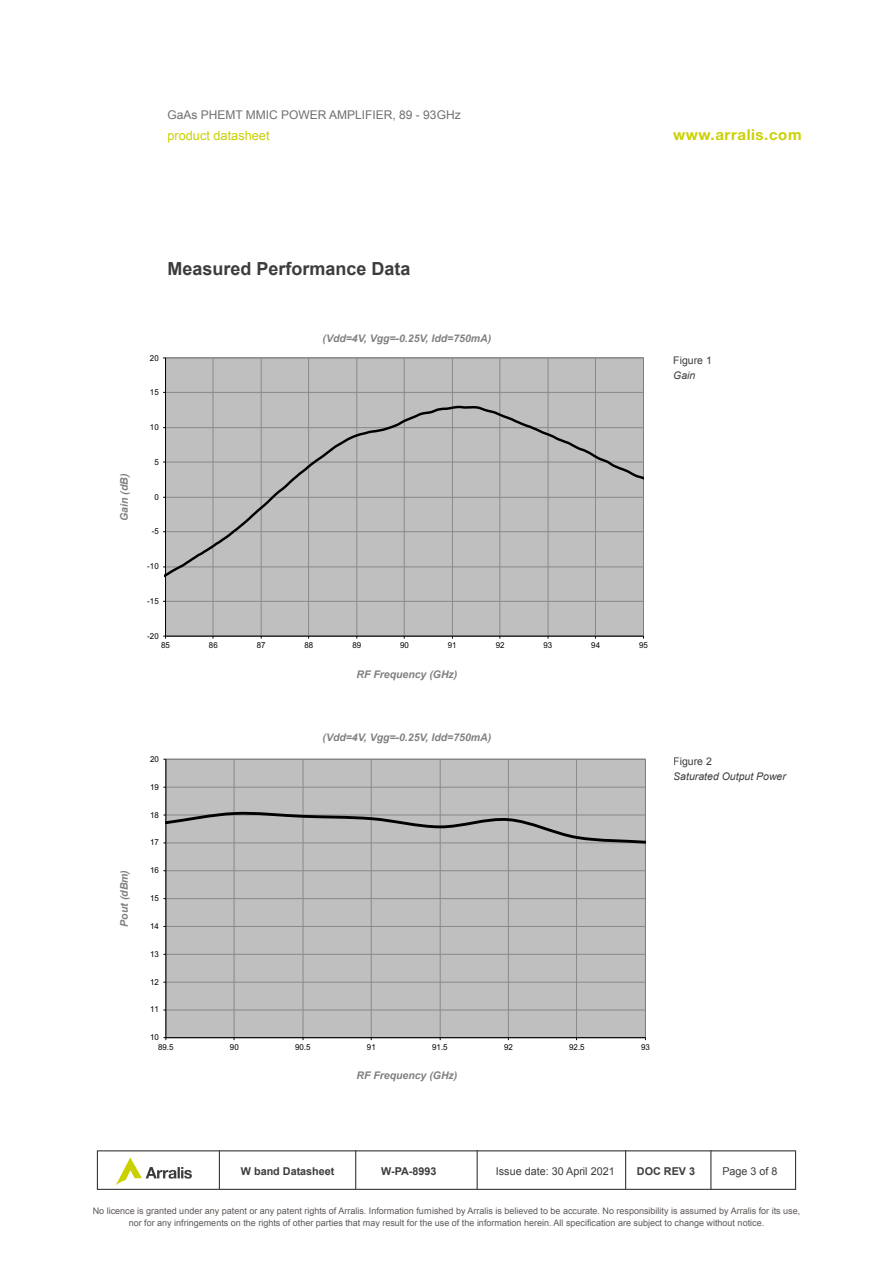
<style>
.page{position:relative;width:893px;height:1263px;background:#fff}
.page>*{position:absolute;margin:0;border:0;box-sizing:border-box;transform-origin:0 0}
.t1{font:700 18px "Arial";color:#3c3c3b}
.t2{font:700 15px "Helvetica Neue";letter-spacing:.04em;color:#cbd000}
.t3{font:12.75px "Arial";color:#cbd000}
.t4{font:12px "Arial";color:#706f6f}
.t5{font:700 10.8px "Arial";color:#3c3c3b}
.t6{font:10.8px "Arial";color:#3c3c3b}
.t7{font:italic 700 10.5px "Arial";color:#818080}
.t8{font:italic 10.5px "Arial";color:#3c3c3b}
.t9{font:10.5px "Arial";color:#3c3c3b}
.t10{font:9px/12px "Arial";color:#5d5856;text-align:center}
.t11{font:8.25px "Arial";color:#000}
.t12{font:8.25px "Arial";color:#000;scale:.96 1}
</style>
<div class="page">
<div style="left:166px;top:358px;width:477px;height:278px;background:#bfbfbf"></div>
<hr style="left:166px;top:392px;width:477px;height:1px;background:#898989">
<hr style="left:213px;top:358px;width:1px;height:278px;background:#898989">
<hr style="left:261px;top:358px;width:1px;height:278px;background:#898989">
<hr style="left:308px;top:358px;width:1px;height:278px;background:#898989">
<hr style="left:356px;top:358px;width:1px;height:278px;background:#898989">
<hr style="left:404px;top:358px;width:1px;height:278px;background:#898989">
<hr style="left:452px;top:358px;width:1px;height:278px;background:#898989">
<hr style="left:499px;top:358px;width:1px;height:278px;background:#898989">
<hr style="left:548px;top:358px;width:1px;height:278px;background:#898989">
<hr style="left:595px;top:358px;width:1px;height:278px;background:#898989">
<hr style="left:165px;top:358px;width:1px;height:278px;background:#000">
<hr style="left:166px;top:636px;width:477px;height:1px;background:#000">
<svg style="left:166px;top:404px;width:478px;height:232px"></svg>
<div style="left:166px;top:759px;width:479px;height:279px;background:#bfbfbf"></div>
<hr style="left:166px;top:1010px;width:479px;height:1px;background:#898989">
<hr style="left:166px;top:982px;width:479px;height:1px;background:#898989">
<hr style="left:166px;top:954px;width:479px;height:1px;background:#898989">
<hr style="left:166px;top:926px;width:479px;height:1px;background:#898989">
<hr style="left:166px;top:898px;width:479px;height:1px;background:#898989">
<hr style="left:166px;top:870px;width:479px;height:1px;background:#898989">
<hr style="left:166px;top:787px;width:479px;height:1px;background:#898989">
<hr style="left:234px;top:759px;width:1px;height:279px;background:#898989">
<hr style="left:303px;top:759px;width:1px;height:279px;background:#898989">
<hr style="left:371px;top:759px;width:1px;height:279px;background:#898989">
<hr style="left:440px;top:759px;width:1px;height:279px;background:#898989">
<hr style="left:508px;top:759px;width:1px;height:279px;background:#898989">
<hr style="left:576px;top:759px;width:1px;height:279px;background:#898989">
<hr style="left:165px;top:759px;width:1px;height:279px;background:#000">
<hr style="left:166px;top:1037px;width:479px;height:1px;background:#000">
<svg style="left:163px;top:809px;width:482px;height:36px"></svg>
<div style="left:97px;top:1150px;width:699px;height:40px;border:1px solid #3c3c3b"></div>
<hr style="left:710px;top:1150px;width:1px;height:39px;background:#3c3c3b">
<hr style="left:219px;top:1150px;width:1px;height:39px;background:#3c3c3b">
<svg style="left:116px;top:1157px;width:76px;height:28px"></svg>
<hr style="left:355px;top:1150px;width:1px;height:39px;background:#3c3c3b">
<hr style="left:477px;top:1150px;width:1px;height:39px;background:#3c3c3b">
<hr style="left:625px;top:1150px;width:1px;height:39px;background:#3c3c3b">
<h3 class="t4" style="left:167px;top:106px;width:295px">GaAs PHEMT MMIC POWER AMPLIFIER, 89 - 93GHz</h3>
<h3 class="t3" style="left:167px;top:127px;width:104px">product datasheet</h3>
<h2 class="t2" style="left:673px;top:125px;width:130px">www.arralis.com</h2>
<h1 class="t1" style="left:167px;top:257px;width:245px">Measured Performance Data</h1>
<p class="t7" style="left:117px;top:521px;width:50px;rotate:-90deg">Gain (dB)</p>
<p class="t12" style="left:150px;top:352px;width:11px">20</p>
<p class="t12" style="left:150px;top:387px;width:11px">15</p>
<p class="t12" style="left:150px;top:421px;width:11px">10</p>
<p class="t12" style="left:154px;top:456px;width:6px">5</p>
<p class="t12" style="left:154px;top:491px;width:6px">0</p>
<p class="t12" style="left:152px;top:526px;width:9px">-5</p>
<p class="t12" style="left:147px;top:561px;width:13px">-10</p>
<p class="t12" style="left:147px;top:595px;width:13px">-15</p>
<p class="t12" style="left:147px;top:630px;width:13px">-20</p>
<p class="t7" style="left:322px;top:332px;width:170px">(Vdd=4V, Vgg=-0.25V, Idd=750mA)</p>
<p class="t12" style="left:161px;top:640px;width:11px">85</p>
<p class="t12" style="left:209px;top:640px;width:11px">86</p>
<p class="t12" style="left:257px;top:640px;width:11px">87</p>
<p class="t12" style="left:305px;top:640px;width:11px">88</p>
<p class="t12" style="left:352px;top:640px;width:11px">89</p>
<p class="t12" style="left:400px;top:640px;width:11px">90</p>
<p class="t12" style="left:448px;top:640px;width:11px">91</p>
<p class="t12" style="left:496px;top:640px;width:11px">92</p>
<p class="t12" style="left:543px;top:640px;width:11px">93</p>
<p class="t12" style="left:591px;top:640px;width:11px">94</p>
<p class="t12" style="left:639px;top:640px;width:11px">95</p>
<p class="t7" style="left:356px;top:668px;width:102px">RF Frequency (GHz)</p>
<p class="t7" style="left:117px;top:927px;width:59px;rotate:-90deg">Pout (dBm)</p>
<p class="t11" style="left:150px;top:753px;width:10px">20</p>
<p class="t11" style="left:150px;top:781px;width:10px">19</p>
<p class="t11" style="left:150px;top:809px;width:10px">18</p>
<p class="t11" style="left:150px;top:837px;width:10px">17</p>
<p class="t11" style="left:150px;top:865px;width:10px">16</p>
<p class="t11" style="left:150px;top:892px;width:10px">15</p>
<p class="t11" style="left:150px;top:920px;width:10px">14</p>
<p class="t11" style="left:150px;top:948px;width:10px">13</p>
<p class="t11" style="left:150px;top:976px;width:10px">12</p>
<p class="t11" style="left:150px;top:1004px;width:10px">11</p>
<p class="t11" style="left:150px;top:1032px;width:10px">10</p>
<p class="t7" style="left:322px;top:731px;width:170px">(Vdd=4V, Vgg=-0.25V, Idd=750mA)</p>
<p class="t11" style="left:158px;top:1041px;width:17px">89.5</p>
<p class="t11" style="left:230px;top:1041px;width:10px">90</p>
<p class="t11" style="left:295px;top:1041px;width:17px">90.5</p>
<p class="t11" style="left:367px;top:1041px;width:10px">91</p>
<p class="t11" style="left:432px;top:1041px;width:17px">91.5</p>
<p class="t11" style="left:504px;top:1041px;width:10px">92</p>
<p class="t11" style="left:569px;top:1041px;width:17px">92.5</p>
<p class="t11" style="left:641px;top:1041px;width:10px">93</p>
<p class="t7" style="left:356px;top:1068px;width:102px">RF Frequency (GHz)</p>
<p class="t9" style="left:673px;top:354px;width:40px">Figure 1</p>
<p class="t8" style="left:673px;top:369px;width:24px">Gain</p>
<p class="t9" style="left:673px;top:754px;width:40px">Figure 2</p>
<p class="t8" style="left:673px;top:769px;width:114px">Saturated Output Power</p>
<p class="t5" style="left:241px;top:1164px;width:95px">W band Datasheet</p>
<p class="t5" style="left:381px;top:1164px;width:57px">W-PA-8993</p>
<p class="t6" style="left:496px;top:1164px;width:120px">Issue date: 30 April 2021</p>
<p class="t5" style="left:637px;top:1164px;width:60px">DOC REV 3</p>
<p class="t6" style="left:722px;top:1164px;width:57px">Page 3 of 8</p>
<p class="t10" style="left:93px;top:1205px;width:709px">No licence is granted under any patent or any patent rights of Arralis. Information furnished by Arralis is believed to be accurate. No responsibility is assumed by Arralis for its use, nor for any infringements on the rights of other parties that may result for the use of the information herein. All specification are subject to change without notice.</p>
</div>
